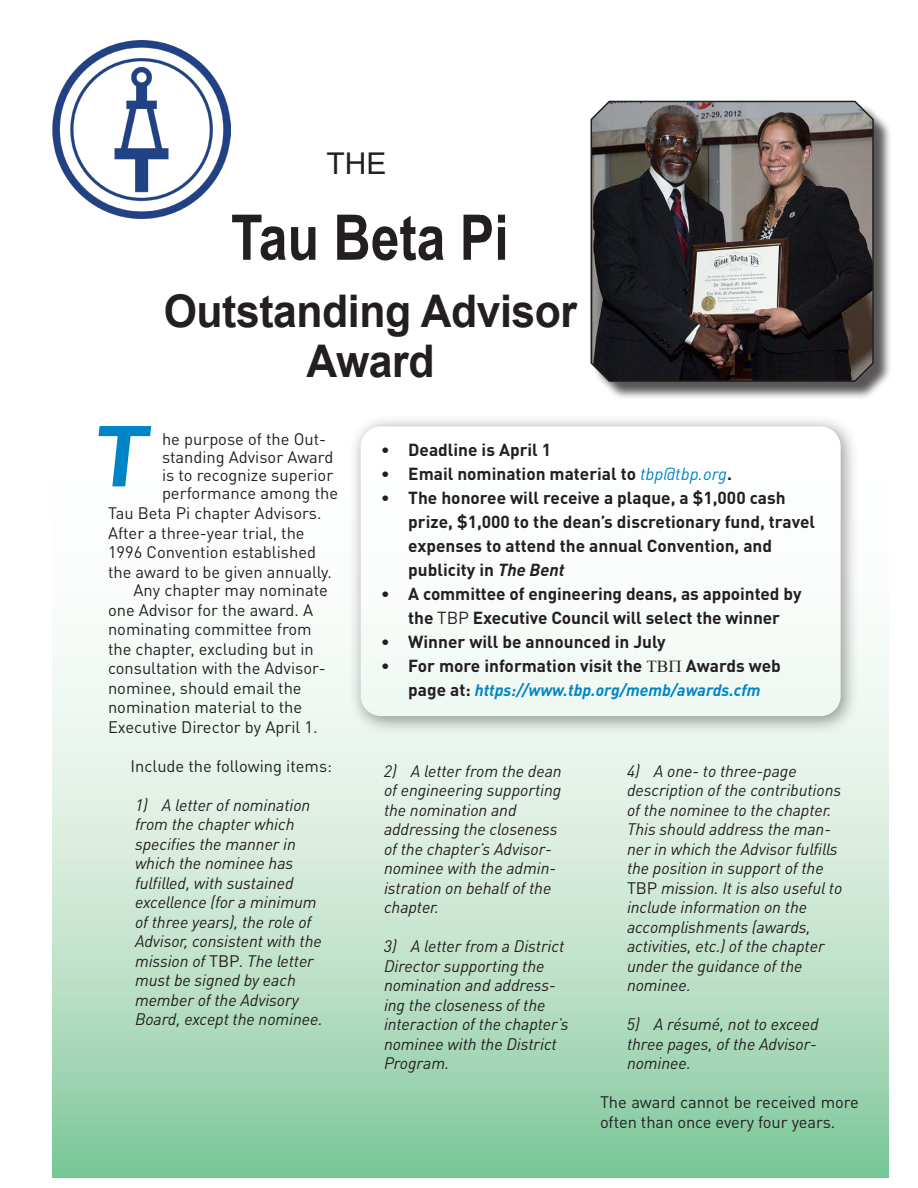
<style>
.page{position:relative;width:918px;height:1188px;background:#fff}
.page>*{position:absolute;margin:0;border:0;box-sizing:border-box;transform-origin:0 0}
.Body_text{font:italic 700 88.5px "Gill Sans";color:#0084c8}
.Body_text-2{font:700 63px "Arial Narrow";color:#231f20}
.Body_text-3{font:700 45px "Arial";letter-spacing:-.01em;color:#231f20;scale:.95 1}
.Body_COS_10_11{font:30px "Arial";color:#231f20}
.t1{font:700 17.25px/24px "DIN Pro";color:#231f20}
.t2{font:italic 16.5px/19.5px "DIN Pro";letter-spacing:-.005em;color:#231f20}
.Body_text-4{font:16.5px/19.5px "DIN Pro";color:#231f20}
.t3{font:italic 700 16.5px "DIN Pro";color:#0084c8}
.s1{font-style:normal}
.s2{font-weight:400;font-style:italic;color:#0084c8}
.s3{font-style:italic}
.s4{font-weight:400}
.s5{font-style:normal;font-size:17.25px;color:#231f20}
</style>
<div class="page">
<svg style="left:52px;top:650px;width:836px;height:528px;background:#bfe2cb"></svg>
<div style="left:348px;top:413px;width:512px;height:322px;background:#231f20;opacity:.6"></div>
<div style="left:363px;top:429px;width:475px;height:285px;background:#fff;border-radius:18px"></div>
<div style="left:361px;top:426px;width:480px;height:290px;border:4px solid #fff;border-radius:18px"></div>
<div style="left:593px;top:103px;width:299px;height:298px;background:#231f20;opacity:.75"></div>
<img style="left:590px;top:100px;width:284px;height:283px">
<img style="left:52px;top:40px;width:178px;height:179px">
<svg style="left:647px;top:661px;width:34px;height:11px"></svg>
<p class="Body_COS_10_11" style="left:327px;top:143px;width:61px">THE</p>
<p class="Body_text-2" style="left:231px;top:190px;width:279px">Tau Beta Pi</p>
<p class="Body_text-3" style="left:164px;top:280px;width:437px">Outstanding Advisor</p>
<p class="Body_text-3" style="left:306px;top:329px;width:136px">Award</p>
<p class="Body_text" style="left:94px;top:405px;width:56px">T</p>
<p class="Body_text-4" style="left:162px;top:429px;width:178px;line-height:18px">he purpose of the Out&shy;standing Advisor Award is to recognize superior performance among the</p>
<p class="Body_text-4" style="left:108px;top:502px;width:226px">Tau Beta Pi chapter Advisors.<br>After a three-year trial, the<br>1996 Convention established the award to be given annually.</p>
<p class="Body_text-4" style="left:108px;top:579px;width:221px;text-indent:26px">Any chapter may nominate one Advisor for the award. A nominating committee from the chapter, excluding but in consultation with the Advisor&shy;nominee, should email the nomination material to the<br>Executive Director by April 1.</p>
<p class="Body_text-4" style="left:131px;top:755px;width:203px">Include the following items:</p>
<p class="t2" style="left:135px;top:794px;width:189px">1) A letter of nomination from the chapter which specifies the manner in which the nominee has fulfilled, with sustained excellence (for a minimum of three years), the role of<br>Advisor, consistent with the mission of <span class="s1">TBP</span>. The letter must be signed by each member of the Advisory<br>Board, except the nominee.</p>
<p class="t1" style="left:381px;top:436px;width:172px">• Deadline is April 1</p>
<p class="t1" style="left:381px;top:460px;width:352px">• Email nomination material to <span class="s2">tbp@tbp.org</span>.</p>
<p class="t1" style="left:408px;top:484px;width:408px;text-indent:-27px">• The honoree will receive a plaque, a $1,000 cash prize, $1,000 to the dean’s discretionary fund, travel expenses to attend the annual Convention, and publicity in <span class="s3">The Bent</span></p>
<p class="t1" style="left:381px;top:580px;width:422px;text-align:center">• A committee of engineering deans, as appointed by the <span class="s4">TBP</span> Executive Council will select the winner</p>
<p class="t1" style="left:381px;top:628px;width:286px">• Winner will be announced in July</p>
<p class="t1" style="left:381px;top:652px;width:263px">• For more information visit the</p>
<p class="t1" style="left:686px;top:652px;width:96px">Awards web</p>
<p class="t3" style="left:408px;top:677px;width:354px"><span class="s5">page at:</span> https://www.tbp.org/memb/awards.cfm</p>
<p class="t2" style="left:384px;top:760px;width:179px">2) A letter from the dean of engineering supporting the nomination and addressing the closeness of the chapter’s Advisor&shy;nominee with the admin&shy;istration on behalf of the chapter.</p>
<p class="t2" style="left:384px;top:935px;width:186px">3) A letter from a District<br>Director supporting the nomination and address&shy;ing the closeness of the interaction of the chapter’s nominee with the District<br>Program.</p>
<p class="t2" style="left:627px;top:760px;width:217px">4) A one- to three-page description of the contributions of the nominee to the chapter.<br>This should address the man&shy;ner in which the Advisor fulfills the position in support of the<br><span class="s1">TBP</span> mission. It is also useful to include information on the accomplishments (awards, activities, etc.) of the chapter under the guidance of the nominee.</p>
<p class="t2" style="left:627px;top:1013px;width:193px;text-align:justify">5) A résumé, not to exceed three pages, of the Advisor&shy;nominee.</p>
<p class="Body_text-4" style="left:600px;top:1091px;width:260px">The award cannot be received more often than once every four years.</p>
</div>
